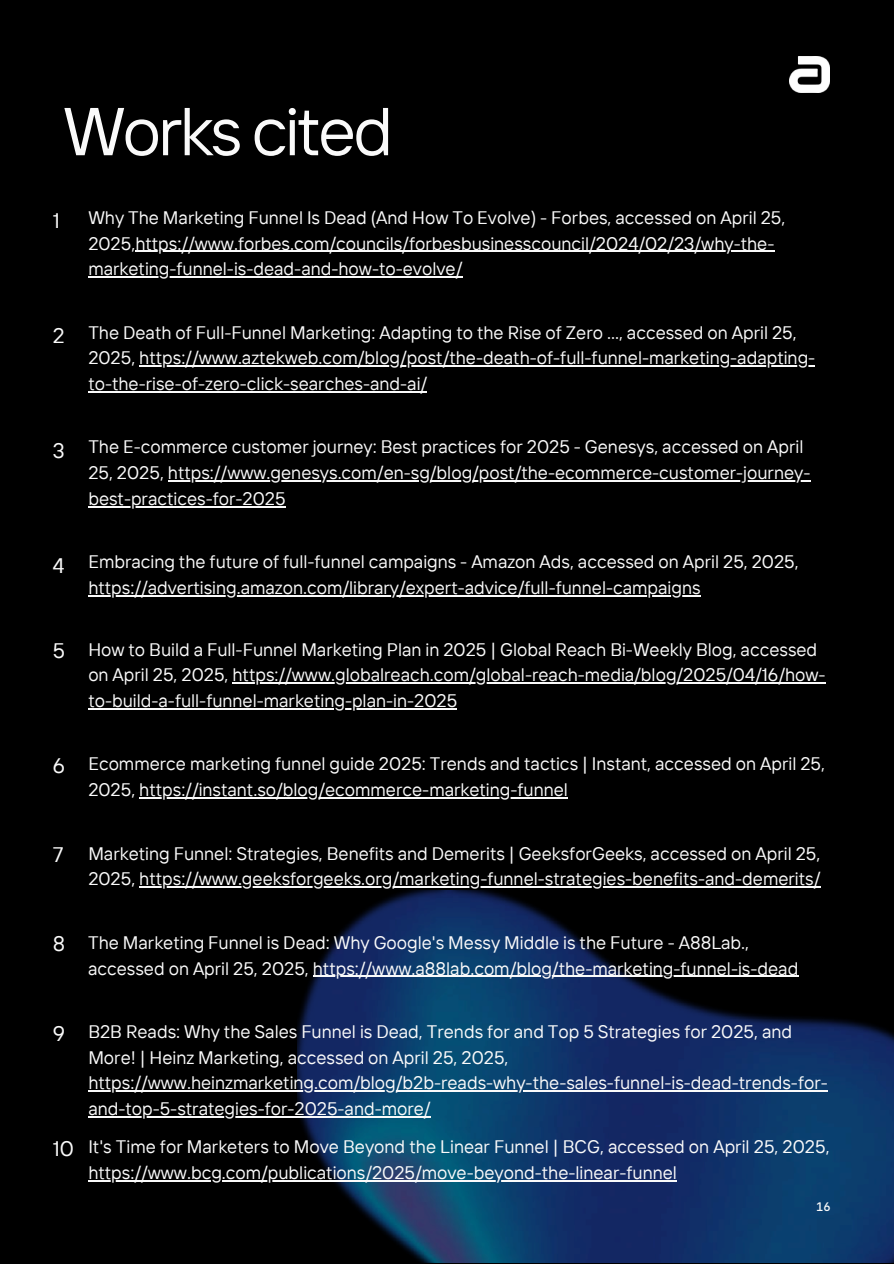
<style>
.page{position:relative;width:894px;height:1264px;background:#fff}
.page>*{position:absolute;margin:0;border:0;box-sizing:border-box;transform-origin:0 0}
.t1{font:67.5px "TT Interphases";letter-spacing:-.04em;color:#fafafa}
.t2{font:21px "TT Interphases";color:#fafafa}
.t3{font:18px/26px "TT Interphases";color:#fafafa}
.t4{font:500 12px "Jet Brains Mono";color:#fafafa}
</style>
<div class="page">
<div style="left:0;top:0;width:893px;height:1263px;background:#000"></div>
<img style="left:298px;top:890px;width:595px;height:371px">
<hr style="left:135px;top:251px;width:639px;height:1px;background:#fafafa">
<hr style="left:88px;top:276px;width:374px;height:2px;background:#fafafa">
<hr style="left:139px;top:365px;width:676px;height:1px;background:#fafafa">
<hr style="left:88px;top:391px;width:339px;height:1px;background:#fafafa">
<img style="left:789px;top:57px;width:39px;height:36px">
<hr style="left:168px;top:480px;width:642px;height:1px;background:#fafafa">
<hr style="left:88px;top:506px;width:197px;height:1px;background:#fafafa">
<hr style="left:88px;top:595px;width:612px;height:1px;background:#fafafa">
<hr style="left:232px;top:682px;width:593px;height:1px;background:#fafafa">
<hr style="left:88px;top:708px;width:369px;height:1px;background:#fafafa">
<hr style="left:139px;top:797px;width:429px;height:1px;background:#fafafa">
<hr style="left:88px;top:1090px;width:739px;height:1px;background:#fafafa">
<hr style="left:88px;top:1116px;width:342px;height:1px;background:#fafafa">
<hr style="left:139px;top:886px;width:681px;height:1px;background:#fafafa">
<hr style="left:88px;top:1180px;width:588px;height:1px;background:#fafafa">
<hr style="left:313px;top:975px;width:485px;height:1px;background:#fafafa">
<h1 class="t1" style="left:63px;top:88px;width:331px">Works cited</h1>
<p class="t2" style="left:53px;top:207px;width:9px">1</p>
<p class="t3" style="left:88px;top:204px;width:698px">Why The Marketing Funnel Is Dead (And How To Evolve) - Forbes, accessed on April 25,<br>2025,https://www.forbes.com/councils/forbesbusinesscouncil/2024/02/23/why-the&shy;marketing-funnel-is-dead-and-how-to-evolve/</p>
<p class="t2" style="left:53px;top:322px;width:13px">2</p>
<p class="t3" style="left:88px;top:319px;width:728px">The Death of Full-Funnel Marketing: Adapting to the Rise of Zero ..., accessed on April 25,<br>2025, https://www.aztekweb.com/blog/post/the-death-of-full-funnel-marketing-adapting&shy;to-the-rise-of-zero-click-searches-and-ai/</p>
<p class="t2" style="left:53px;top:437px;width:13px">3</p>
<p class="t3" style="left:88px;top:433px;width:723px">The E-commerce customer journey: Best practices for 2025 - Genesys, accessed on April<br>25, 2025, https://www.genesys.com/en-sg/blog/post/the-ecommerce-customer-journey&shy;best-practices-for-2025</p>
<p class="t2" style="left:53px;top:552px;width:13px">4</p>
<p class="t3" style="left:88px;top:548px;width:711px">Embracing the future of full-funnel campaigns - Amazon Ads, accessed on April 25, 2025, https://advertising.amazon.com/library/expert-advice/full-funnel-campaigns</p>
<p class="t2" style="left:53px;top:637px;width:14px">5</p>
<p class="t3" style="left:88px;top:636px;width:738px">How to Build a Full-Funnel Marketing Plan in 2025 | Global Reach Bi-Weekly Blog, accessed on April 25, 2025, https://www.globalreach.com/global-reach-media/blog/2025/04/16/how&shy;to-build-a-full-funnel-marketing-plan-in-2025</p>
<p class="t2" style="left:53px;top:752px;width:14px">6</p>
<p class="t3" style="left:88px;top:750px;width:738px">Ecommerce marketing funnel guide 2025: Trends and tactics | Instant, accessed on April 25,<br>2025, https://instant.so/blog/ecommerce-marketing-funnel</p>
<p class="t2" style="left:53px;top:841px;width:12px">7</p>
<p class="t3" style="left:88px;top:839px;width:733px">Marketing Funnel: Strategies, Benefits and Demerits | GeeksforGeeks, accessed on April 25,<br>2025, https://www.geeksforgeeks.org/marketing-funnel-strategies-benefits-and-demerits/</p>
<p class="t2" style="left:53px;top:930px;width:14px">8</p>
<p class="t3" style="left:88px;top:929px;width:711px">The Marketing Funnel is Dead: Why Google's Messy Middle is the Future - A88Lab., accessed on April 25, 2025, https://www.a88lab.com/blog/the-marketing-funnel-is-dead</p>
<p class="t2" style="left:53px;top:1019px;width:14px">9</p>
<p class="t2" style="left:53px;top:1134px;width:23px">10</p>
<p class="t3" style="left:88px;top:1017px;width:740px">B2B Reads: Why the Sales Funnel is Dead, Trends for and Top 5 Strategies for 2025, and More! | Heinz Marketing, accessed on April 25, 2025, https://www.heinzmarketing.com/blog/b2b-reads-why-the-sales-funnel-is-dead-trends-for&shy;and-top-5-strategies-for-2025-and-more/</p>
<p class="t3" style="left:88px;top:1133px;width:742px">It's Time for Marketers to Move Beyond the Linear Funnel | BCG, accessed on April 25, 2025, https://www.bcg.com/publications/2025/move-beyond-the-linear-funnel</p>
<p class="t4" style="left:816px;top:1199px;width:16px">16</p>
</div>
